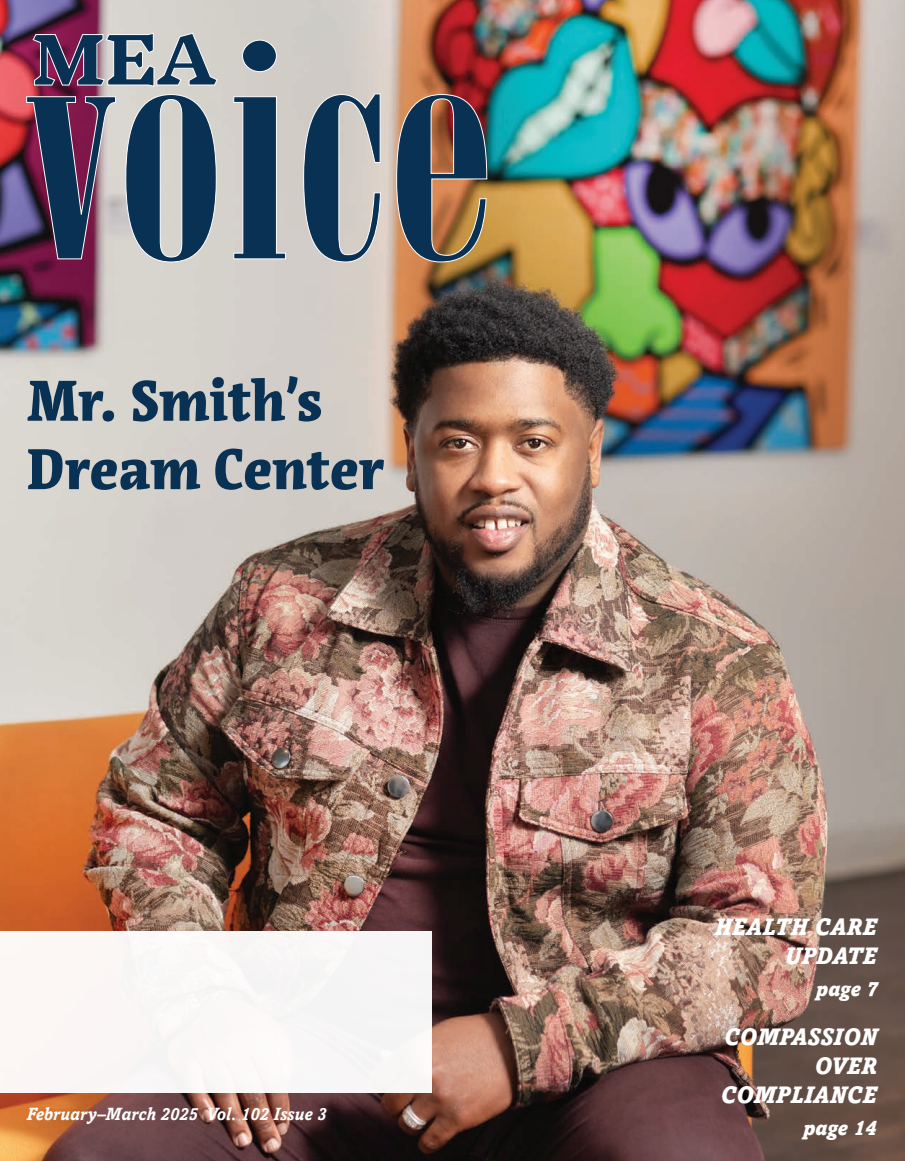
<style>
.page{position:relative;width:905px;height:1161px;background:#fff}
.page>*{position:absolute;margin:0;border:0;box-sizing:border-box;transform-origin:0 0}
.COVER_teaser_page{font:900 57px/68.4px "Acuta";color:#093153;scale:.95 1}
.COVER_teaser_page-2{font:italic 900 24px/28.8px "Amasis MT Pro";color:#fff;text-align:right;scale:.95 1}
.COVER_teaser_page-3{font:italic 900 21px "Amasis MT Pro";letter-spacing:-.02em;color:#fff;scale:.95 1}
.COVER_teaser_page-4{font:italic 700 18px "Amasis MT Pro";color:#fff;scale:.95 1}
</style>
<div class="page">
<img style="left:0;top:0;width:904px;height:1161px">
<div style="left:0;top:932px;width:432px;height:162px;background:#faf6f5"></div>
<svg style="left:26px;top:39px;width:461px;height:230px;background:#807c83"></svg>
<svg style="left:32px;top:32px;width:186px;height:55px;background:#76778a"></svg>
<p class="COVER_teaser_page" style="left:27px;top:366px;width:378px">Mr. Smith’s<br>Dream Center</p>
<p class="COVER_teaser_page-4" style="left:26px;top:1103px;width:317px">February–March 2025 Vol. 102 Issue 3</p>
<p class="COVER_teaser_page-2" style="left:714px;top:913px;width:173px">HEALTH CARE<br>UPDATE</p>
<p class="COVER_teaser_page-3" style="left:815px;top:976px;width:66px">page 7</p>
<p class="COVER_teaser_page-2" style="left:720px;top:1023px;width:166px">COMPASSION<br>OVER<br>COMPLIANCE</p>
<p class="COVER_teaser_page-3" style="left:803px;top:1115px;width:78px">page 14</p>
</div>
